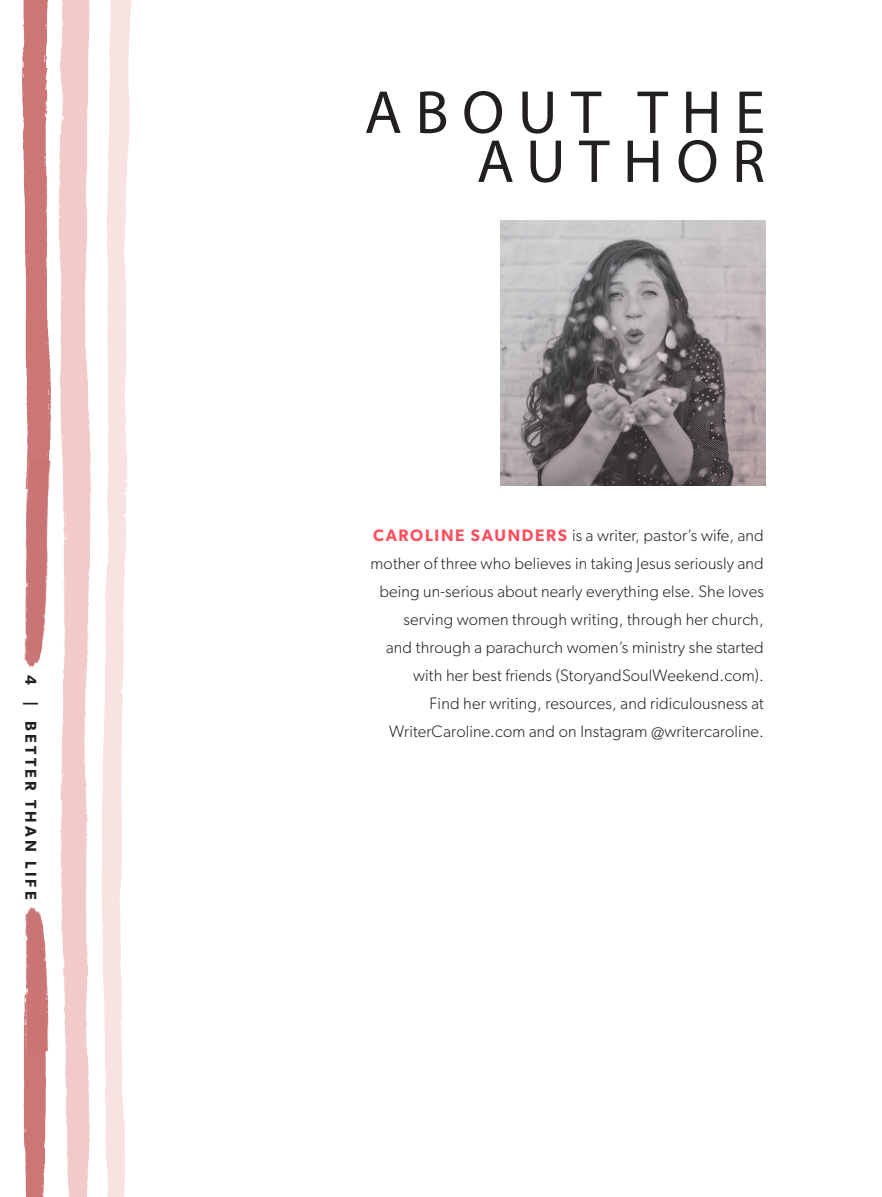
<style>
.page{position:relative;width:882px;height:1197px;background:#fff}
.page>*{position:absolute;margin:0;border:0;box-sizing:border-box;transform-origin:0 0}
.Front_Matter_Header{font:61.25px/49px "Myriad Pro";letter-spacing:.22em;color:#231f20;text-align:right}
.Body_Intro_Pages{font:300 16.62px/28px "Gibson";letter-spacing:.01em;color:#231f20;text-align:right}
.t1{font:600 15.75px "Gibson";letter-spacing:.2em;color:#231f20}
.s1{font-weight:600;color:#fc4f5e}
</style>
<div class="page">
<img style="left:500px;top:220px;width:266px;height:266px">
<img style="left:22px;top:0;width:110px;height:1197px">
<img style="left:22px;top:460px;width:49px;height:219px">
<img style="left:22px;top:895px;width:50px;height:165px">
<p class="t1" style="left:40px;top:675px;width:11px;rotate:90deg">4</p>
<p class="t1" style="left:40px;top:701px;width:200px;rotate:90deg">| BETTER THAN LIFE</p>
<p class="Front_Matter_Header" style="left:365px;top:87px;width:402px">ABOUT THE<br>AUTHOR</p>
<p class="Body_Intro_Pages" style="left:371px;top:521px;width:395px"><span class="s1">CAROLINE SAUNDERS</span> is a writer, pastor’s wife, and mother of three who believes in taking Jesus seriously and being un-serious about nearly everything else. She loves serving women through writing, through her church,<br>and through a parachurch women’s ministry she started with her best friends (StoryandSoulWeekend.com).<br>Find her writing, resources, and ridiculousness at WriterCaroline.com and on Instagram @writercaroline.</p>
</div>
